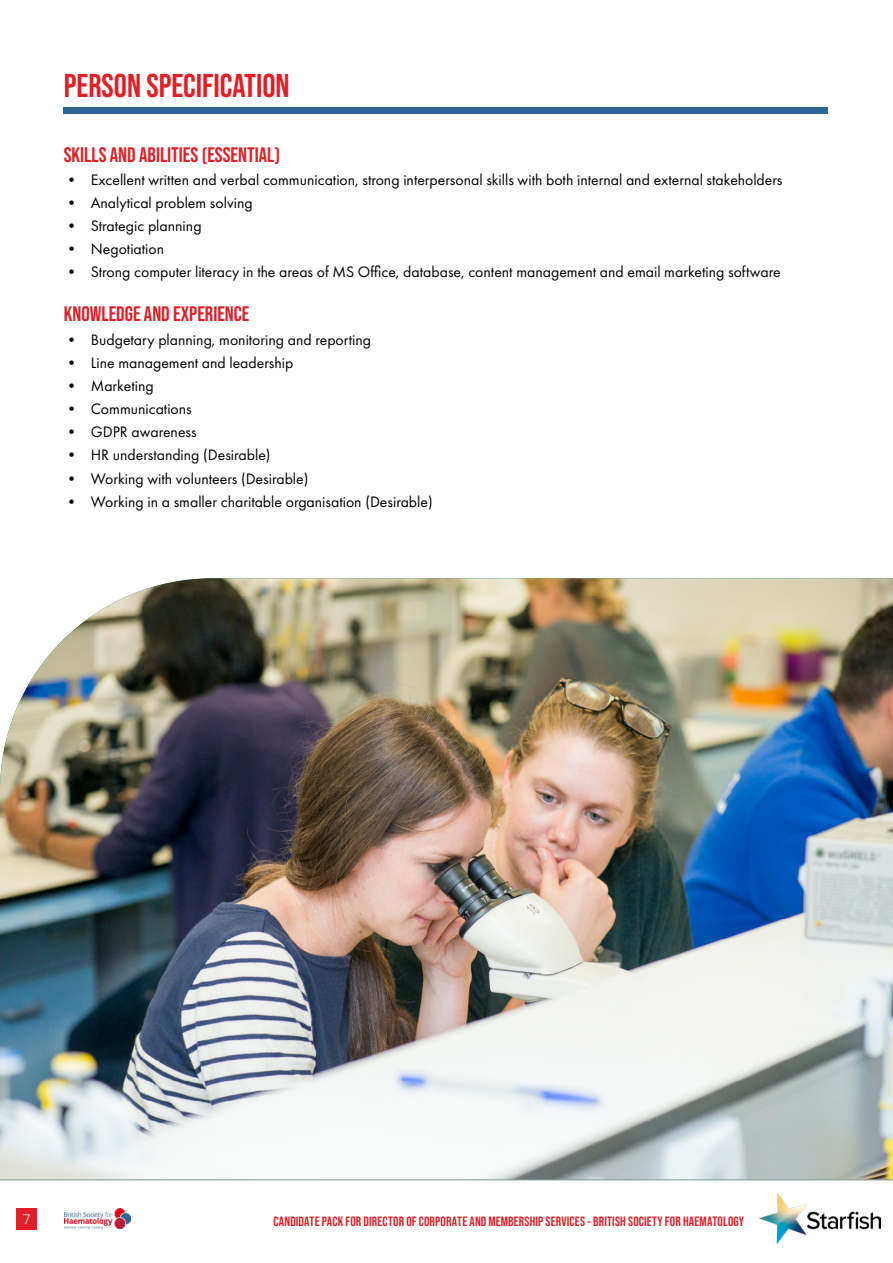
<style>
.page{position:relative;width:893px;height:1263px;background:#fff}
.page>*{position:absolute;margin:0;border:0;box-sizing:border-box;transform-origin:0 0}
.t1{font:700 33px "Bebas Neue Pro";color:#e01f26}
.t2{font:700 21px "Bebas Neue Pro";color:#e01f26}
.t3{font:15.75px "Futura PT";color:#000}
.t4{font:700 13.5px "Bebas Neue Pro";letter-spacing:.015em;color:#e01f26}
.t5{font:300 13.5px "Poppins";color:#fff}
</style>
<div class="page">
<img style="left:759px;top:1194px;width:121px;height:50px">
<div style="left:16px;top:1208px;width:21px;height:21px;background:#e01f26"></div>
<hr style="left:0;top:1179px;width:893px;height:2px;background:#000">
<img style="left:65px;top:1209px;width:66px;height:19px">
<div style="left:64px;top:107px;width:764px;height:7px;background:#2d6797"></div>
<img style="left:0;top:578px;width:893px;height:601px">
<h1 class="t1" style="left:64px;top:66px;width:227px">PERSON SPECIFICATION</h1>
<h2 class="t2" style="left:64px;top:142px;width:218px">SKILLS AND ABILITIES (ESSENTIAL)</h2>
<p class="t3" style="left:64px;top:170px;width:720px">• Excellent written and verbal communication, strong interpersonal skills with both internal and external stakeholders</p>
<p class="t3" style="left:64px;top:193px;width:190px">• Analytical problem solving</p>
<p class="t3" style="left:64px;top:216px;width:139px">• Strategic planning</p>
<p class="t3" style="left:64px;top:240px;width:102px">• Negotiation</p>
<p class="t3" style="left:64px;top:263px;width:718px">• Strong computer literacy in the areas of MS Office, database, content management and email marketing software</p>
<h2 class="t2" style="left:64px;top:302px;width:187px">KNOWLEDGE AND EXPERIENCE</h2>
<p class="t3" style="left:64px;top:330px;width:309px">• Budgetary planning, monitoring and reporting</p>
<p class="t3" style="left:64px;top:353px;width:231px">• Line management and leadership</p>
<p class="t3" style="left:64px;top:376px;width:91px">• Marketing</p>
<p class="t3" style="left:64px;top:399px;width:130px">• Communications</p>
<p class="t3" style="left:64px;top:423px;width:134px">• GDPR awareness</p>
<p class="t3" style="left:64px;top:446px;width:208px">• HR understanding (Desirable)</p>
<p class="t3" style="left:64px;top:469px;width:246px">• Working with volunteers (Desirable)</p>
<p class="t3" style="left:64px;top:492px;width:370px">• Working in a smaller charitable organisation (Desirable)</p>
<p class="t5" style="left:23px;top:1212px;width:9px">7</p>
<p class="t4" style="left:273px;top:1213px;width:472px">CANDIDATE PACK FOR DIRECTOR OF CORPORATE AND MEMBERSHIP SERVICES - BRITISH SOCIETY FOR HAEMATOLOGY</p>
</div>
